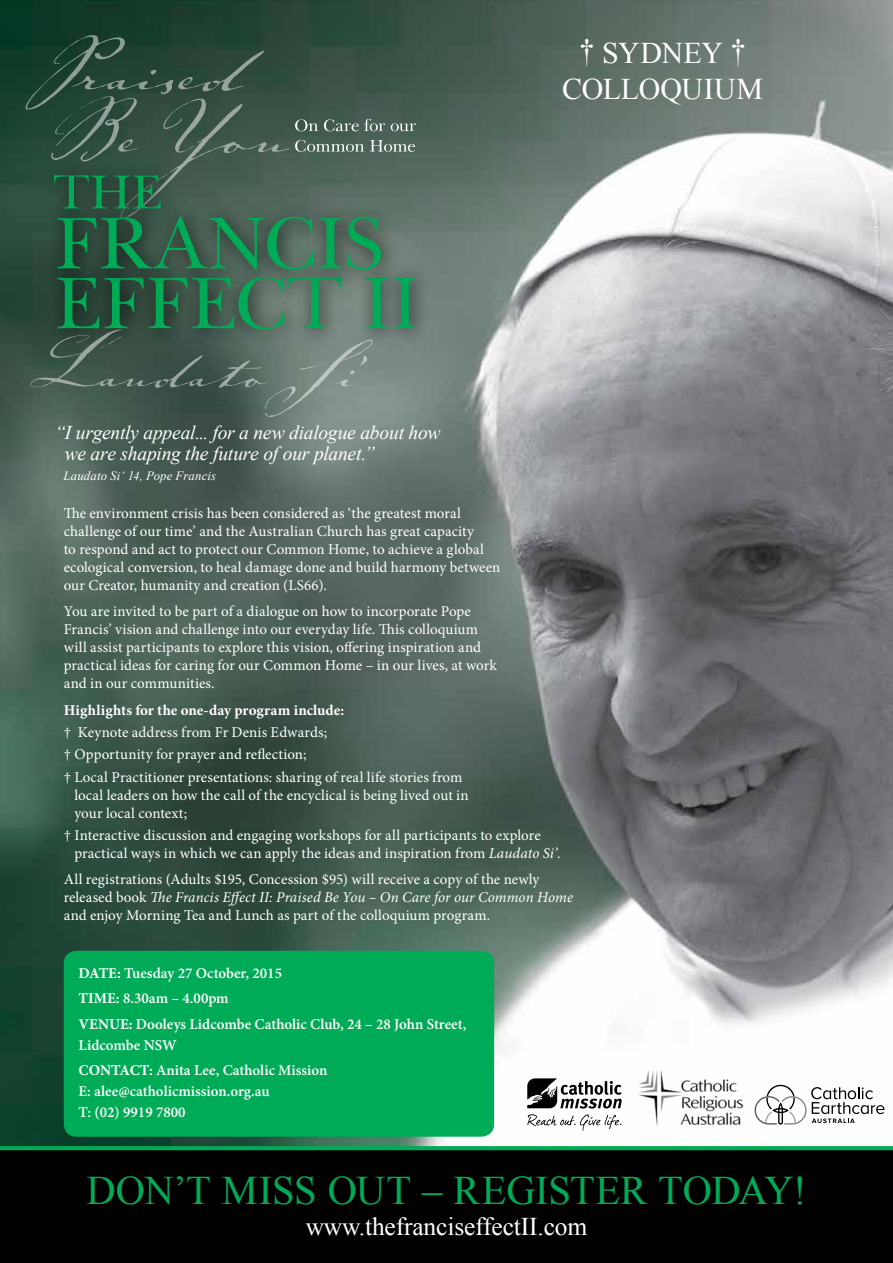
<style>
.page{position:relative;width:893px;height:1263px;background:#fff}
.page>*{position:absolute;margin:0;border:0;box-sizing:border-box;transform-origin:0 0}
.t1{font:40.5px "Times New Roman";letter-spacing:-.005em;color:#00ab57}
.t2{font:30px/36px "Times New Roman";letter-spacing:-.005em;color:#fff;text-align:center}
.t3{font:25.5px "Times New Roman";letter-spacing:-.005em;color:#fff}
.t4{font:italic 19.5px/21px "Times New Roman";letter-spacing:-.015em;color:#fff}
.t5{font:15px/18px "Minion Pro";letter-spacing:.005em;color:#fff}
.t6{font:600 15px/25.2px "Minion Pro";color:#fff}
.t7{font:700 15px "Minion Pro";letter-spacing:.005em;color:#fff}
.t8{font:italic 12.75px "Times New Roman";letter-spacing:.015em;color:#fff}
.s1{font-style:italic}
.s2{font-weight:700}
</style>
<div class="page">
<img style="left:0;top:0;width:893px;height:1146px">
<div style="left:64px;top:951px;width:430px;height:186px;background:#00ab57;border-radius:13px"></div>
<div style="left:0;top:1148px;width:893px;height:115px;background:#000"></div>
<svg style="left:0;top:1146px;width:893px;height:4px;background:#04aa58"></svg>
<svg style="left:527px;top:1114px;width:94px;height:17px"></svg>
<svg style="left:527px;top:1078px;width:95px;height:30px"></svg>
<img style="left:622px;top:1059px;width:123px;height:82px">
<svg style="left:755px;top:1085px;width:129px;height:39px"></svg>
<div style="left:45px;top:262px;width:388px;height:86px;background:#717f7b"></div>
<div style="left:45px;top:202px;width:355px;height:87px;background:#000;opacity:.75"></div>
<svg style="left:26px;top:35px;width:390px;height:235px;background:#3b5d4c"></svg>
<svg style="left:30px;top:277px;width:386px;height:140px;background:#4d6d5e"></svg>
<h2 class="t2" style="left:562px;top:34px;width:203px">† SYDNEY †<br>COLLOQUIUM</h2>
<h3 class="t4" style="left:65px;top:422px;width:377px;text-indent:-10px">“I urgently appeal... for a new dialogue about how we are shaping the future of our planet.”</h3>
<p class="t8" style="left:63px;top:467px;width:154px">Laudato Si’ 14, Pope Francis</p>
<p class="t5" style="left:64px;top:504px;width:438px">The environment crisis has been considered as ‘the greatest moral challenge of our time’ and the Australian Church has great capacity<br>to respond and act to protect our Common Home, to achieve a global ecological conversion, to heal damage done and build harmony between our Creator, humanity and creation (LS66).</p>
<p class="t5" style="left:64px;top:603px;width:435px">You are invited to be part of a dialogue on how to incorporate Pope Francis’ vision and challenge into our everyday life. This colloquium will assist participants to explore this vision, offering inspiration and practical ideas for caring for our Common Home – in our lives, at work and in our communities.</p>
<p class="t7" style="left:64px;top:700px;width:282px">Highlights for the one-day program include:</p>
<p class="t5" style="left:64px;top:721px;width:400px;line-height:22.2px">† Keynote address from Fr Denis Edwards;<br>† Opportunity for prayer and reflection;<br>† Local Practitioner presentations: sharing of real life stories from</p>
<p class="t5" style="left:74px;top:786px;width:396px">local leaders on how the call of the encyclical is being lived out in your local context;</p>
<p class="t5" style="left:74px;top:826px;width:487px;text-indent:-11px">† Interactive discussion and engaging workshops for all participants to explore practical ways in which we can apply the ideas and inspiration from <span class="s1">Laudato Si’</span>.</p>
<p class="t5" style="left:64px;top:871px;width:511px">All registrations (Adults $195, Concession $95) will receive a copy of the newly released book <span class="s1">The Francis Effect II: Praised Be You – On Care for our Common Home </span>and enjoy Morning Tea and Lunch as part of the colloquium program.</p>
<p class="t6" style="left:79px;top:960px;width:389px"><span class="s2">DATE:</span> Tuesday 27 October, 2015<br><span class="s2">TIME:</span> 8.30am – 4.00pm<br><span class="s2">VENUE:</span> Dooleys Lidcombe Catholic Club, 24 – 28 John Street,</p>
<p class="t6" style="left:79px;top:1032px;width:250px">Lidcombe NSW<br><span class="s2">CONTACT:</span> Anita Lee, Catholic Mission</p>
<p class="t6" style="left:79px;top:1080px;width:192px;line-height:21px">E: alee@catholicmission.org.au<br>T: (02) 9919 7800</p>
<h1 class="t1" style="left:86px;top:1163px;width:721px">DON’T MISS OUT – REGISTER TODAY!</h1>
<h3 class="t3" style="left:306px;top:1209px;width:283px">www.thefranciseffectII.com</h3>
</div>
